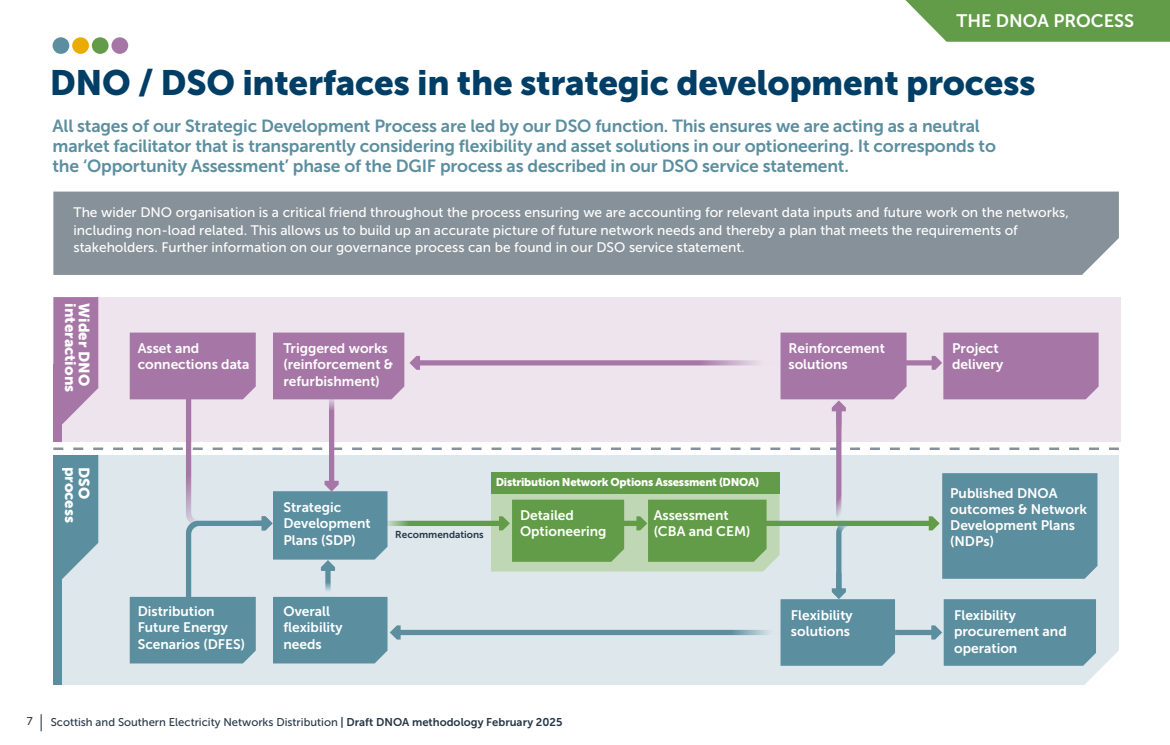
<style>
.page{position:relative;width:1170px;height:745px;background:#fff}
.page>*{position:absolute;margin:0;border:0;box-sizing:border-box;transform-origin:0 0}
.t1{font:35px "Museo Sans 900";letter-spacing:-.01em;color:#003e66}
.t2{font:18px "Museo Sans 700";color:#fff}
.t3{font:17.5px/20px "Museo Sans 700";letter-spacing:-.01em;color:#5b8e9f}
.t4{font:15px "Museo Sans 900";color:#fff}
.t5{font:13.75px/17.5px "Museo Sans 500";color:#fff}
.t6{font:13.75px/16.2px "Museo Sans 700";color:#fff}
.t7{font:11.25px "Museo Sans 500";color:#253746}
.t8{font:11.25px "Museo Sans 900";letter-spacing:-.02em;color:#fff}
.t9{font:10px "Museo Sans 700";color:#253746}
.s1{font-family:"Museo Sans 700"}
</style>
<div class="page">
<div style="left:111px;top:37px;width:17px;height:17px;background:#a677a6;border-radius:50%"></div>
<div style="left:92px;top:37px;width:17px;height:17px;background:#629c49;border-radius:50%"></div>
<div style="left:72px;top:37px;width:17px;height:17px;background:#ebac00;border-radius:50%"></div>
<div style="left:53px;top:37px;width:16px;height:17px;background:#5b8e9f;border-radius:50%"></div>
<svg style="left:905px;top:0;width:264px;height:42px;background:#6fa458"></svg>
<div style="left:53px;top:191px;width:1065px;height:84px;background:#879199"></div>
<svg style="left:53px;top:297px;width:1067px;height:388px;background:#c0c8ce"></svg>
<svg style="left:41px;top:714px;width:1px;height:16px"></svg>
<h2 class="t2" style="left:956px;top:10px;width:179px">THE DNOA PROCESS</h2>
<h1 class="t1" style="left:50px;top:63px;width:987px">DNO / DSO interfaces in the strategic development process</h1>
<p class="t3" style="left:53px;top:116px;width:944px">All stages of our Strategic Development Process are led by our DSO function. This ensures we are acting as a neutral market facilitator that is transparently considering flexibility and asset solutions in our optioneering. It corresponds to the ‘Opportunity Assessment’ phase of the DGIF process as described in our DSO service statement.</p>
<p class="t5" style="left:73px;top:203px;width:996px">The wider DNO organisation is a critical friend throughout the process ensuring we are accounting for relevant data inputs and future work on the networks, including non-load related. This allows us to build up an accurate picture of future network needs and thereby a plan that meets the requirements of stakeholders. Further information on our governance process can be found in our DSO service statement.</p>
<p class="t4" style="left:79px;top:303px;width:90px;rotate:90deg">interactions</p>
<p class="t4" style="left:93px;top:303px;width:84px;rotate:90deg">Wider DNO</p>
<p class="t4" style="left:79px;top:466px;width:58px;rotate:90deg">process</p>
<p class="t4" style="left:93px;top:466px;width:34px;rotate:90deg">DSO</p>
<p class="t6" style="left:138px;top:340px;width:113px">Asset and connections data</p>
<p class="t6" style="left:788px;top:340px;width:98px">Reinforcement solutions</p>
<p class="t6" style="left:952px;top:340px;width:53px">Project delivery</p>
<p class="t6" style="left:283px;top:340px;width:111px">Triggered works (reinforcement &amp; refurbishment)</p>
<p class="t6" style="left:138px;top:602px;width:109px">Distribution<br>Future Energy<br>Scenarios (DFES)</p>
<p class="t8" style="left:495px;top:475px;width:265px">Distribution Network Options Assessment (DNOA)</p>
<p class="t6" style="left:283px;top:499px;width:89px">Strategic<br>Development<br>Plans (SDP)</p>
<p class="t6" style="left:520px;top:507px;width:88px">Detailed<br>Optioneering</p>
<p class="t6" style="left:653px;top:507px;width:98px">Assessment (CBA and CEM)</p>
<p class="t9" style="left:395px;top:528px;width:90px">Recommendations</p>
<p class="t6" style="left:950px;top:484px;width:138px">Published DNOA outcomes &amp; Network<br>Development Plans (NDPs)</p>
<p class="t6" style="left:283px;top:602px;width:61px">Overall flexibility needs</p>
<p class="t6" style="left:791px;top:606px;width:63px">Flexibility solutions</p>
<p class="t6" style="left:954px;top:606px;width:114px">Flexibility procurement and operation</p>
<p class="t7" style="left:27px;top:714px;width:7px">7</p>
<p class="t7" style="left:51px;top:715px;width:513px">Scottish and Southern Electricity Networks Distribution <span class="s1">| Draft DNOA methodology February 2025</span></p>
</div>
